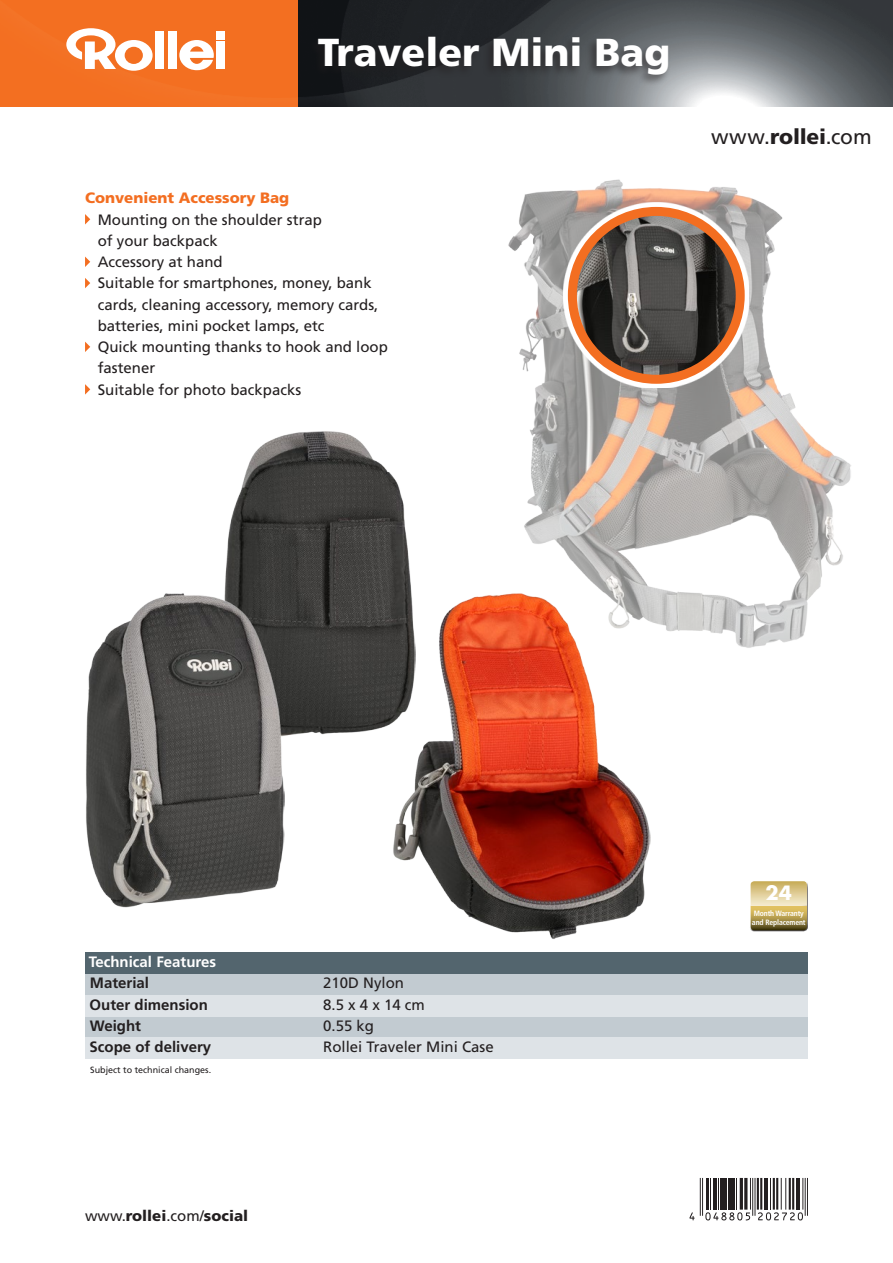
<style>
.page{position:relative;width:893px;height:1263px;background:#fff}
.page>*{position:absolute;margin:0;border:0;box-sizing:border-box;transform-origin:0 0}
.t1{font:900 39px "Frutiger LT";color:#fff}
.t2{font:21px "Frutiger LT";letter-spacing:.015em;color:#231f20}
.t3{font:700 19.2px "Futura";color:#fff}
.t4{font:15px/21.3px "Frutiger LT";color:#231f20}
.t5{font:700 15px "Frutiger LT";color:#231f20}
.t6{font:900 15px "Frutiger LT";color:#f36e21}
.t7{font:900 15px "Frutiger LT";color:#231f20}
.t8{font:700 15px "Frutiger LT";color:#fff}
.t9{font:9px "Frutiger LT";color:#231f20}
.t10{font:700 condensed 7.65px/8.4px "Frutiger LT";letter-spacing:-.02em;color:#fff}
.s1{font-weight:900}
.s2{font-weight:400}
</style>
<div class="page">
<img style="left:224px;top:431px;width:188px;height:305px">
<img style="left:508px;top:179px;width:343px;height:469px">
<svg style="left:563px;top:202px;width:186px;height:186px"></svg>
<img style="left:572px;top:211px;width:168px;height:168px;border-radius:84px">
<div style="left:568px;top:207px;width:177px;height:177px;border:9px solid #f36e21;border-radius:50%"></div>
<img style="left:86px;top:592px;width:198px;height:315px">
<img style="left:393px;top:592px;width:258px;height:347px">
<img style="left:298px;top:0;width:595px;height:106px">
<div style="left:0;top:0;width:298px;height:106px;background:#f36f21"></div>
<svg style="left:179px;top:40px;width:35px;height:30px"></svg>
<div style="left:155px;top:32px;width:9px;height:37px;background:#fff"></div>
<div style="left:168px;top:32px;width:8px;height:37px;background:#fff"></div>
<div style="left:216px;top:32px;width:9px;height:8px;background:#fff"></div>
<div style="left:216px;top:41px;width:9px;height:28px;background:#fff"></div>
<svg style="left:66px;top:28px;width:87px;height:43px"></svg>
<svg style="left:699px;top:1178px;width:106px;height:40px"></svg>
<hr style="left:702px;top:1178px;width:1px;height:38px;background:#231f20">
<hr style="left:700px;top:1178px;width:1px;height:38px;background:#231f20">
<hr style="left:707px;top:1178px;width:2px;height:31px;background:#231f20">
<hr style="left:710px;top:1178px;width:1px;height:31px;background:#231f20">
<hr style="left:713px;top:1178px;width:4px;height:31px;background:#231f20">
<hr style="left:718px;top:1178px;width:1px;height:31px;background:#231f20">
<hr style="left:720px;top:1178px;width:2px;height:31px;background:#231f20">
<hr style="left:724px;top:1178px;width:3px;height:31px;background:#231f20">
<hr style="left:728px;top:1178px;width:2px;height:31px;background:#231f20">
<hr style="left:732px;top:1178px;width:3px;height:31px;background:#231f20">
<hr style="left:736px;top:1178px;width:1px;height:31px;background:#231f20">
<hr style="left:744px;top:1178px;width:3px;height:31px;background:#231f20">
<hr style="left:740px;top:1178px;width:3px;height:31px;background:#231f20">
<hr style="left:754px;top:1178px;width:1px;height:38px;background:#231f20">
<hr style="left:752px;top:1178px;width:1px;height:38px;background:#231f20">
<hr style="left:750px;top:1178px;width:1px;height:31px;background:#231f20">
<hr style="left:760px;top:1178px;width:2px;height:31px;background:#231f20">
<hr style="left:757px;top:1178px;width:2px;height:31px;background:#231f20">
<hr style="left:765px;top:1178px;width:3px;height:31px;background:#231f20">
<hr style="left:770px;top:1178px;width:1px;height:31px;background:#231f20">
<hr style="left:776px;top:1178px;width:2px;height:31px;background:#231f20">
<hr style="left:773px;top:1178px;width:2px;height:31px;background:#231f20">
<hr style="left:785px;top:1178px;width:1px;height:31px;background:#231f20">
<hr style="left:781px;top:1178px;width:1px;height:31px;background:#231f20">
<hr style="left:792px;top:1178px;width:2px;height:31px;background:#231f20">
<hr style="left:789px;top:1178px;width:2px;height:31px;background:#231f20">
<hr style="left:797px;top:1178px;width:3px;height:31px;background:#231f20">
<hr style="left:807px;top:1178px;width:1px;height:38px;background:#231f20">
<hr style="left:805px;top:1178px;width:1px;height:38px;background:#231f20">
<hr style="left:802px;top:1178px;width:1px;height:31px;background:#231f20">
<svg style="left:689px;top:1212px;width:6px;height:8px"></svg>
<svg style="left:705px;top:1212px;width:45px;height:8px"></svg>
<svg style="left:758px;top:1212px;width:45px;height:8px"></svg>
<div style="left:307px;top:35px;width:364px;height:52px;background:#231f20;opacity:.6"></div>
<div style="left:747px;top:880px;width:62px;height:52px;background:#231f20;opacity:.75"></div>
<svg style="left:751px;top:881px;width:56px;height:49px;background:#c3ae6f"></svg>
<svg style="left:85px;top:214px;width:5px;height:10px"></svg>
<svg style="left:85px;top:257px;width:5px;height:10px"></svg>
<svg style="left:85px;top:278px;width:5px;height:10px"></svg>
<svg style="left:85px;top:342px;width:5px;height:10px"></svg>
<svg style="left:85px;top:384px;width:5px;height:11px"></svg>
<div style="left:85px;top:974px;width:723px;height:21px;background:#c2cbd1"></div>
<div style="left:85px;top:1016px;width:723px;height:21px;background:#c2cbd1"></div>
<div style="left:85px;top:995px;width:723px;height:21px;background:#dee3e7"></div>
<div style="left:85px;top:1037px;width:723px;height:22px;background:#dee3e7"></div>
<div style="left:85px;top:952px;width:723px;height:22px;background:#53656e"></div>
<h1 class="t1" style="left:318px;top:29px;width:354px">Traveler Mini Bag</h1>
<p class="t6" style="left:85px;top:189px;width:206px">Convenient Accessory Bag</p>
<p class="t4" style="left:98px;top:209px;width:226px">Mounting on the shoulder strap of your backpack</p>
<p class="t4" style="left:98px;top:251px;width:127px">Accessory at hand</p>
<p class="t4" style="left:98px;top:272px;width:282px">Suitable for smartphones, money, bank cards, cleaning accessory, memory cards, batteries, mini pocket lamps, etc</p>
<p class="t4" style="left:98px;top:336px;width:292px">Quick mounting thanks to hook and loop fastener</p>
<p class="t4" style="left:98px;top:379px;width:205px">Suitable for photo backpacks</p>
<h2 class="t2" style="left:711px;top:125px;width:162px">www.<span class="s1">rollei</span>.com</h2>
<p class="t8" style="left:89px;top:953px;width:129px">Technical Features</p>
<p class="t5" style="left:90px;top:974px;width:61px">Material</p>
<p class="t4" style="left:323px;top:972px;width:82px">210D Nylon</p>
<p class="t5" style="left:90px;top:995px;width:120px">Outer dimension</p>
<p class="t4" style="left:323px;top:994px;width:103px">8.5 x 4 x 14 cm</p>
<p class="t5" style="left:90px;top:1017px;width:53px">Weight</p>
<p class="t4" style="left:323px;top:1015px;width:52px">0.55 kg</p>
<p class="t5" style="left:90px;top:1038px;width:123px">Scope of delivery</p>
<p class="t4" style="left:323px;top:1036px;width:172px">Rollei Traveler Mini Case</p>
<p class="t9" style="left:90px;top:1065px;width:123px">Subject to technical changes.</p>
<p class="t7" style="left:85px;top:1206px;width:165px"><span class="s2">www.</span>rollei<span class="s2">.com/</span>social</p>
<p class="t3" style="left:766px;top:883px;width:28px">24</p>
<p class="t10" style="left:752px;top:909px;width:55px">Month Warranty and Replacement</p>
</div>
